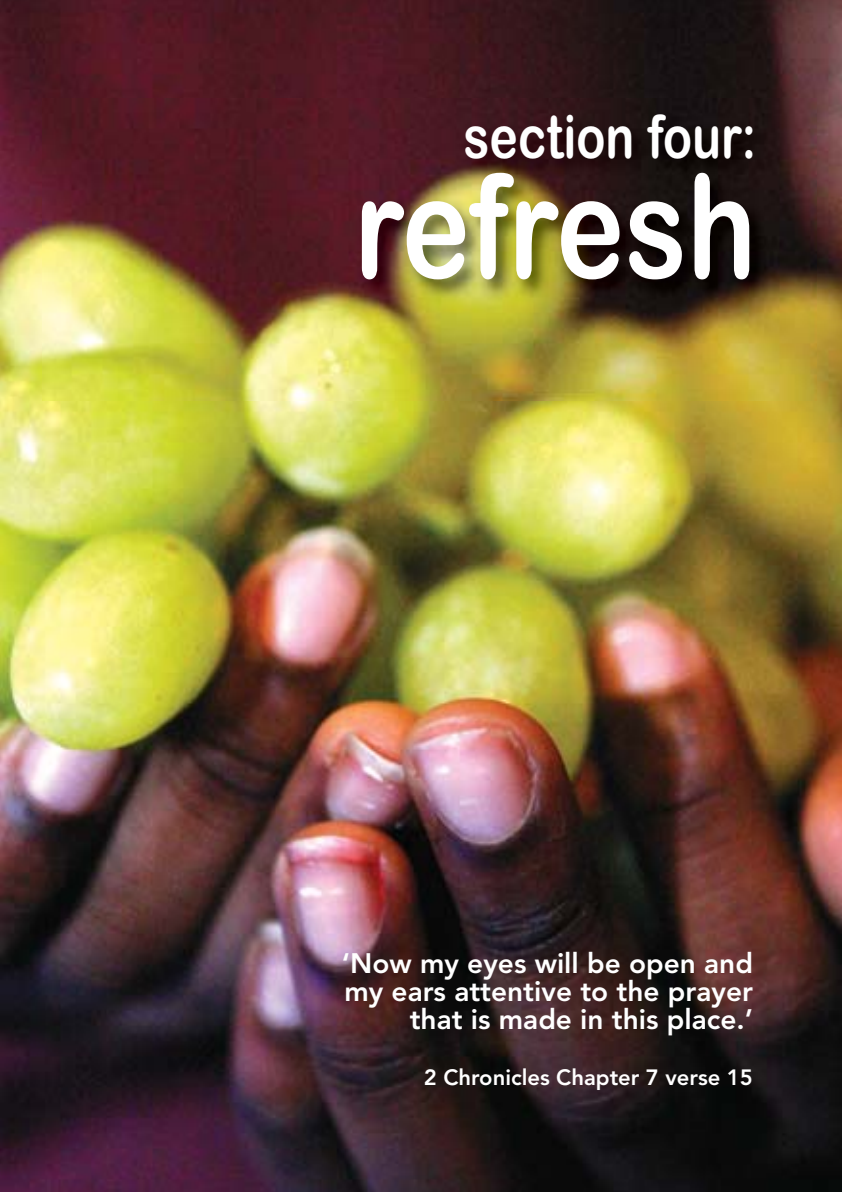
<style>
.page{position:relative;width:842px;height:1192px;background:#fff}
.page>*{position:absolute;margin:0;border:0;box-sizing:border-box;transform-origin:0 0}
.t1{font:144px "Arial Rounded MT Bold";color:#fff;scale:.8 1}
.t2{font:60px "Arial Rounded MT Bold";color:#fff;scale:.8 1}
.t3{font:800 28px/28px "Avenir";color:#fff;text-align:right}
.t4{font:800 22px "Avenir";color:#fff}
</style>
<div class="page">
<img style="left:0;top:0;width:842px;height:1191px">
<img style="left:42px;top:98px;width:774px;height:302px">
<h2 class="t2" style="left:463px;top:114px;width:368px">section four:</h2>
<h1 class="t1" style="left:354px;top:174px;width:505px">refresh</h1>
<p class="t3" style="left:342px;top:951px;width:413px">‘Now my eyes will be open and my ears attentive to the prayer that is made in this place.’</p>
<p class="t4" style="left:424px;top:1068px;width:331px">2 Chronicles Chapter 7 verse 15</p>
</div>
